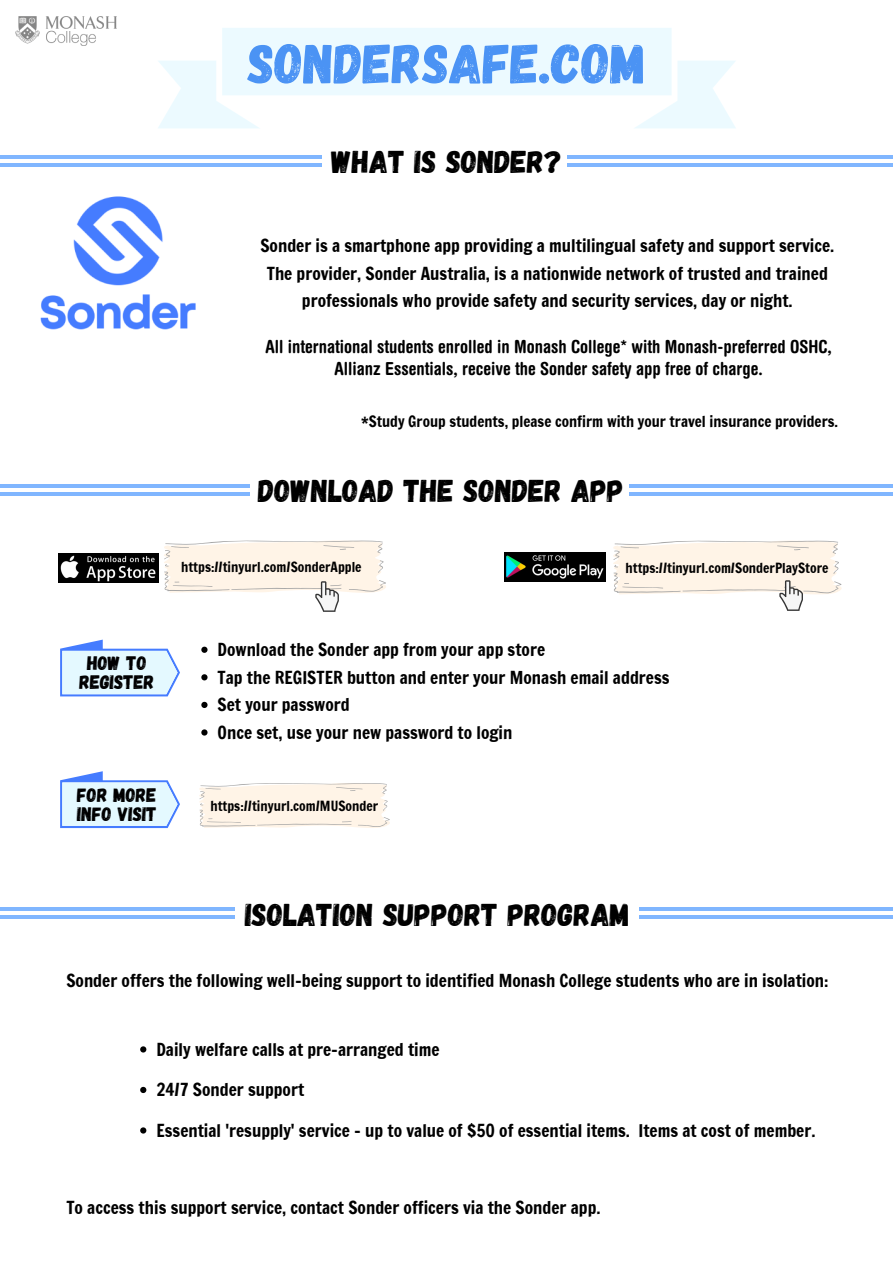
<style>
.page{position:relative;width:893px;height:1263px;background:#fff}
.page>*{position:absolute;margin:0;border:0;box-sizing:border-box;transform-origin:0 0}
.t1{font:55.95px "Gagalin";color:#4b93f4}
.t2{font:31.5px "Gagalin";color:#000}
.t3{font:19.5px/19.1px "Gagalin";color:#000;text-align:center}
.t4{font:700 condensed 18px/21.6px "Helvetica Rounded LT Pro";color:#000;text-align:center}
.t5{font:17.25px/27.6px "Francois One";color:#000;text-align:center}
.t6{font:15px "Francois One";color:#000}
.t7{font:13.5px "Francois One";color:#000}
</style>
<div class="page">
<svg style="left:158px;top:28px;width:578px;height:100px;fill:#ecfaff"></svg>
<img style="left:16px;top:17px;width:101px;height:29px">
<hr style="left:0;top:163px;width:322px;height:4px;background:#80b6ff">
<hr style="left:0;top:155px;width:322px;height:4px;background:#80b6ff">
<hr style="left:567px;top:163px;width:326px;height:4px;background:#80b6ff">
<hr style="left:567px;top:155px;width:326px;height:4px;background:#80b6ff">
<hr style="left:0;top:492px;width:249px;height:4px;background:#80b6ff">
<hr style="left:0;top:484px;width:249px;height:4px;background:#80b6ff">
<hr style="left:629px;top:492px;width:264px;height:4px;background:#80b6ff">
<hr style="left:629px;top:484px;width:264px;height:4px;background:#80b6ff">
<img style="left:40px;top:196px;width:156px;height:134px">
<img style="left:58px;top:553px;width:100px;height:29px">
<img style="left:505px;top:553px;width:100px;height:28px">
<svg style="left:60px;top:640px;width:120px;height:56px"></svg>
<svg style="left:199px;top:783px;width:191px;height:45px;background:#fbf1e6"></svg>
<svg style="left:613px;top:540px;width:229px;height:71px"></svg>
<svg style="left:164px;top:540px;width:222px;height:72px"></svg>
<svg style="left:201px;top:647px;width:6px;height:6px"></svg>
<svg style="left:201px;top:674px;width:6px;height:6px"></svg>
<svg style="left:201px;top:702px;width:6px;height:6px"></svg>
<svg style="left:201px;top:729px;width:6px;height:6px"></svg>
<svg style="left:60px;top:771px;width:120px;height:57px"></svg>
<hr style="left:0;top:915px;width:235px;height:4px;background:#80b6ff">
<hr style="left:0;top:907px;width:235px;height:4px;background:#80b6ff">
<hr style="left:639px;top:915px;width:254px;height:4px;background:#80b6ff">
<hr style="left:639px;top:907px;width:254px;height:4px;background:#80b6ff">
<svg style="left:140px;top:1046px;width:6px;height:6px"></svg>
<svg style="left:140px;top:1087px;width:6px;height:6px"></svg>
<svg style="left:140px;top:1127px;width:6px;height:6px"></svg>
<h1 class="t1" style="left:248px;top:27px;width:399px">SONDERSAFE.COM</h1>
<h2 class="t2" style="left:331px;top:142px;width:232px">WHAT IS SONDER?</h2>
<p class="t5" style="left:260px;top:232px;width:575px">Sonder is a smartphone app providing a multilingual safety and support service.<br>The provider, Sonder Australia, is a nationwide network of trusted and trained professionals who provide safety and security services, day or night.</p>
<p class="t4" style="left:266px;top:336px;width:567px">All international students enrolled in Monash College* with Monash-preferred OSHC,<br>Allianz Essentials, receive the Sonder safety app free of charge.</p>
<p class="t6" style="left:361px;top:410px;width:478px">*Study Group students, please confirm with your travel insurance providers.</p>
<h2 class="t2" style="left:258px;top:471px;width:367px">DOWNLOAD THE SONDER APP</h2>
<p class="t7" style="left:181px;top:557px;width:182px">https://tinyurl.com/SonderApple</p>
<p class="t7" style="left:625px;top:558px;width:204px">https://tinyurl.com/SonderPlayStore</p>
<p class="t3" style="left:79px;top:652px;width:77px">HOW TO<br>REGISTER</p>
<p class="t3" style="left:77px;top:784px;width:81px;text-align:left">FOR MORE<br>INFO VISIT</p>
<p class="t5" style="left:218px;top:636px;width:453px;text-align:left">Download the Sonder app from your app store<br>Tap the REGISTER button and enter your Monash email address Set your password<br>Once set, use your new password to login</p>
<p class="t7" style="left:210px;top:796px;width:169px">https://tinyurl.com/MUSonder</p>
<h2 class="t2" style="left:245px;top:894px;width:386px">ISOLATION SUPPORT PROGRAM</h2>
<p class="t5" style="left:66px;top:967px;width:763px">Sonder offers the following well-being support to identified Monash College students who are in isolation:</p>
<p class="t5" style="left:156px;top:1035px;width:285px">Daily welfare calls at pre-arranged time</p>
<p class="t5" style="left:156px;top:1076px;width:149px">24/7 Sonder support</p>
<p class="t5" style="left:156px;top:1116px;width:660px">Essential 'resupply' service - up to value of $50 of essential items. Items at cost of member.</p>
<p class="t5" style="left:66px;top:1194px;width:535px">To access this support service, contact Sonder officers via the Sonder app.</p>
</div>
